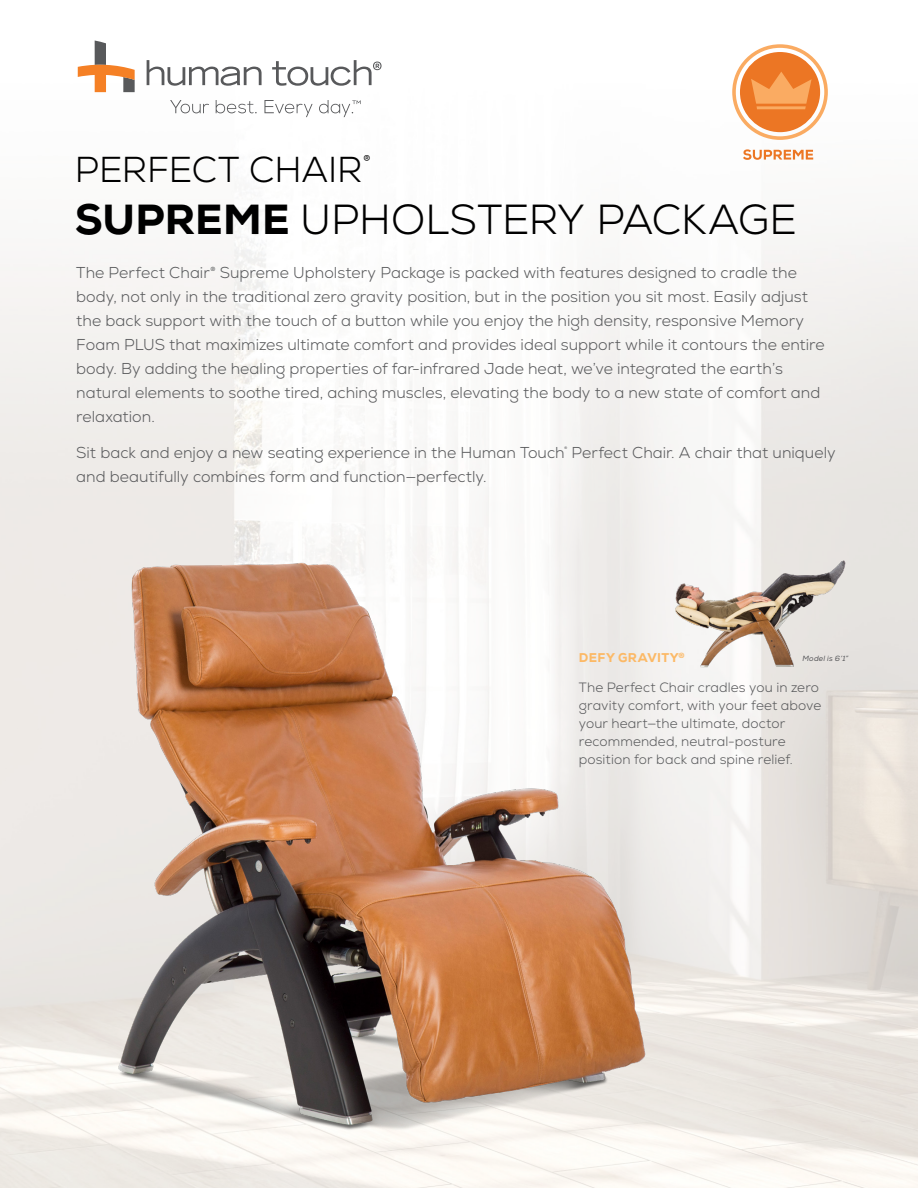
<style>
.page{position:relative;width:918px;height:1188px;background:#fff}
.page>*{position:absolute;margin:0;border:0;box-sizing:border-box;transform-origin:0 0}
.t1{font:300 42px "Nexa";color:#000}
.t2{font:300 36px "Nexa";letter-spacing:-.005em;color:#000}
.t3{font:300 15.75px/24px "Nexa";color:#58595b}
.t4{font:300 13.5px/18px "Nexa";letter-spacing:.005em;color:#58595b}
.t5{font:800 12.75px "Nexa";letter-spacing:.03em;color:#fcb966}
.t6{font:italic 7.5px "Nexa";letter-spacing:.025em;color:#565659}
.s1{font-weight:800}
</style>
<div class="page">
<img style="left:42px;top:519px;width:634px;height:639px">
<img style="left:674px;top:557px;width:174px;height:112px">
<svg style="left:743px;top:149px;width:70px;height:11px"></svg>
<svg style="left:732px;top:44px;width:96px;height:96px"></svg>
<svg style="left:170px;top:100px;width:39px;height:13px"></svg>
<svg style="left:216px;top:100px;width:41px;height:14px"></svg>
<svg style="left:264px;top:100px;width:49px;height:17px"></svg>
<svg style="left:147px;top:60px;width:115px;height:26px"></svg>
<svg style="left:78px;top:40px;width:57px;height:52px"></svg>
<svg style="left:272px;top:60px;width:110px;height:26px"></svg>
<svg style="left:319px;top:100px;width:42px;height:17px"></svg>
<h2 class="t2" style="left:75px;top:148px;width:297px">PERFECT CHAIR<sup>®</sup></h2>
<h1 class="t1" style="left:75px;top:194px;width:724px"><span class="s1">SUPREME</span> UPHOLSTERY PACKAGE</h1>
<p class="t3" style="left:76px;top:261px;width:750px">The Perfect Chair® Supreme Upholstery Package is packed with features designed to cradle the body, not only in the traditional zero gravity position, but in the position you sit most. Easily adjust the back support with the touch of a button while you enjoy the high density, responsive Memory Foam PLUS that maximizes ultimate comfort and provides ideal support while it contours the entire body. By adding the healing properties of far-infrared Jade heat, we’ve integrated the earth’s natural elements to soothe tired, aching muscles, elevating the body to a new state of comfort and relaxation.</p>
<p class="t3" style="left:76px;top:441px;width:761px">Sit back and enjoy a new seating experience in the Human Touch<sup>®</sup> Perfect Chair. A chair that uniquely and beautifully combines form and function—perfectly.</p>
<p class="t5" style="left:579px;top:649px;width:107px">DEFY GRAVITY<sup>®</sup></p>
<p class="t6" style="left:802px;top:654px;width:47px">Model is 6’1”</p>
<p class="t4" style="left:579px;top:679px;width:244px">The Perfect Chair cradles you in zero gravity comfort, with your feet above your heart—the ultimate, doctor recommended, neutral-posture position for back and spine relief.</p>
</div>
